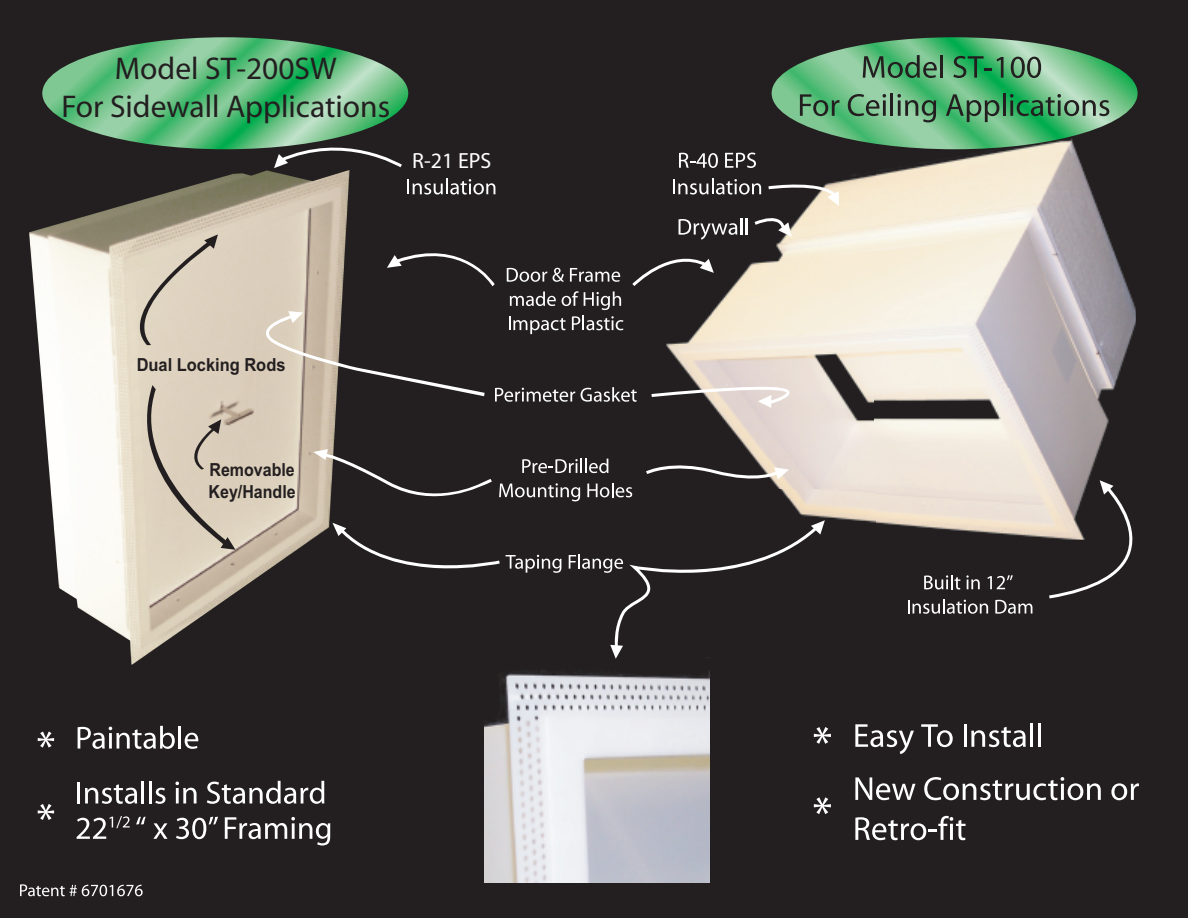
<style>
.page{position:relative;width:1188px;height:918px;background:#231f20}
.page>*{position:absolute;margin:0;border:0;box-sizing:border-box;transform-origin:0 0}
.t1{font:31.5px/37.8px "Myriad";color:#231f20;text-align:center}
.t2{font:22.05px "Myriad";color:#fff}
.t3{font:700 18px/21.6px "Arial";color:#231f20;scale:.89 1}
.t4{font:700 18px "Arial";color:#231f20;scale:.91 1}
</style>
<div class="page">
<img style="left:29px;top:170px;width:321px;height:495px">
<img style="left:485px;top:670px;width:224px;height:212px">
<img style="left:667px;top:136px;width:469px;height:403px">
<svg style="left:506px;top:555px;width:56px;height:18px"></svg>
<svg style="left:772px;top:37px;width:366px;height:112px;background:#6bc287"></svg>
<svg style="left:863px;top:55px;width:74px;height:23px"></svg>
<hr style="left:940px;top:55px;width:3px;height:23px;background:#231f20">
<svg style="left:953px;top:56px;width:51px;height:22px"></svg>
<svg style="left:1011px;top:57px;width:30px;height:21px"></svg>
<svg style="left:800px;top:94px;width:39px;height:22px"></svg>
<svg style="left:848px;top:94px;width:38px;height:22px"></svg>
<hr style="left:890px;top:93px;width:3px;height:23px;background:#231f20">
<svg style="left:897px;top:94px;width:39px;height:28px"></svg>
<svg style="left:946px;top:94px;width:53px;height:28px"></svg>
<hr style="left:1003px;top:93px;width:3px;height:23px;background:#231f20">
<svg style="left:1010px;top:94px;width:99px;height:22px"></svg>
<svg style="left:42px;top:37px;width:366px;height:112px;background:#69c286"></svg>
<svg style="left:679px;top:153px;width:39px;height:15px"></svg>
<svg style="left:725px;top:153px;width:31px;height:15px"></svg>
<svg style="left:673px;top:179px;width:88px;height:16px"></svg>
<svg style="left:507px;top:268px;width:40px;height:14px"></svg>
<svg style="left:553px;top:268px;width:11px;height:14px"></svg>
<svg style="left:570px;top:268px;width:50px;height:14px"></svg>
<svg style="left:510px;top:291px;width:46px;height:15px"></svg>
<svg style="left:562px;top:291px;width:59px;height:19px"></svg>
<svg style="left:509px;top:316px;width:57px;height:18px"></svg>
<svg style="left:572px;top:316px;width:51px;height:14px"></svg>
<svg style="left:495px;top:388px;width:80px;height:14px"></svg>
<svg style="left:581px;top:387px;width:56px;height:15px"></svg>
<svg style="left:522px;top:459px;width:86px;height:14px"></svg>
<svg style="left:499px;top:483px;width:81px;height:18px"></svg>
<svg style="left:587px;top:483px;width:45px;height:14px"></svg>
<svg style="left:768px;top:179px;width:71px;height:27px"></svg>
<svg style="left:407px;top:179px;width:88px;height:16px"></svg>
<svg style="left:924px;top:575px;width:36px;height:14px"></svg>
<svg style="left:966px;top:575px;width:14px;height:14px"></svg>
<svg style="left:988px;top:575px;width:25px;height:14px"></svg>
<svg style="left:908px;top:599px;width:80px;height:15px"></svg>
<svg style="left:995px;top:600px;width:37px;height:14px"></svg>
<svg style="left:855px;top:724px;width:59px;height:30px"></svg>
<svg style="left:921px;top:724px;width:32px;height:23px"></svg>
<hr style="left:964px;top:724px;width:2px;height:23px;background:#fff">
<svg style="left:971px;top:727px;width:55px;height:20px"></svg>
<hr style="left:1030px;top:723px;width:3px;height:24px;background:#fff">
<hr style="left:1038px;top:723px;width:3px;height:24px;background:#fff">
<svg style="left:814px;top:727px;width:17px;height:17px"></svg>
<svg style="left:855px;top:777px;width:60px;height:23px"></svg>
<svg style="left:924px;top:777px;width:177px;height:23px"></svg>
<svg style="left:1111px;top:783px;width:28px;height:17px"></svg>
<svg style="left:855px;top:816px;width:111px;height:24px"></svg>
<svg style="left:814px;top:797px;width:17px;height:17px"></svg>
<svg style="left:78px;top:726px;width:97px;height:23px"></svg>
<hr style="left:178px;top:726px;width:3px;height:23px;background:#fff">
<svg style="left:185px;top:733px;width:13px;height:16px"></svg>
<svg style="left:38px;top:731px;width:16px;height:17px"></svg>
<hr style="left:78px;top:782px;width:2px;height:21px;background:#fff">
<svg style="left:85px;top:784px;width:52px;height:20px"></svg>
<hr style="left:141px;top:781px;width:3px;height:22px;background:#fff">
<hr style="left:149px;top:781px;width:3px;height:22px;background:#fff">
<svg style="left:155px;top:788px;width:10px;height:16px"></svg>
<svg style="left:175px;top:782px;width:22px;height:21px"></svg>
<svg style="left:207px;top:781px;width:117px;height:23px"></svg>
<svg style="left:136px;top:817px;width:10px;height:8px"></svg>
<svg style="left:153px;top:823px;width:15px;height:16px"></svg>
<svg style="left:176px;top:817px;width:42px;height:22px"></svg>
<svg style="left:225px;top:817px;width:105px;height:29px"></svg>
<svg style="left:77px;top:816px;width:53px;height:23px"></svg>
<svg style="left:38px;top:804px;width:16px;height:16px"></svg>
<svg style="left:20px;top:884px;width:123px;height:12px"></svg>
<svg style="left:274px;top:130px;width:128px;height:38px"></svg>
<svg style="left:1049px;top:480px;width:87px;height:118px"></svg>
<svg style="left:652px;top:381px;width:138px;height:27px"></svg>
<svg style="left:266px;top:311px;width:219px;height:85px"></svg>
<svg style="left:332px;top:523px;width:168px;height:61px"></svg>
<svg style="left:569px;top:520px;width:256px;height:139px"></svg>
<svg style="left:313px;top:449px;width:179px;height:61px"></svg>
<svg style="left:646px;top:459px;width:143px;height:25px"></svg>
<svg style="left:632px;top:218px;width:116px;height:68px"></svg>
<svg style="left:387px;top:253px;width:108px;height:33px"></svg>
<svg style="left:755px;top:217px;width:37px;height:20px"></svg>
<svg style="left:114px;top:234px;width:104px;height:111px;background:#d5cab8"></svg>
<svg style="left:123px;top:385px;width:112px;height:165px;background:#d1c6b4"></svg>
<p class="t1" style="left:61px;top:52px;width:330px">Model ST-200SW<br>For Sidewall Applications</p>
<p class="t2" style="left:412px;top:152px;width:81px">R-21 EPS</p>
<p class="t4" style="left:137px;top:354px;width:165px">Dual Locking Rods</p>
<p class="t3" style="left:209px;top:459px;width:99px">Removable<br>Key/Handle</p>
</div>
